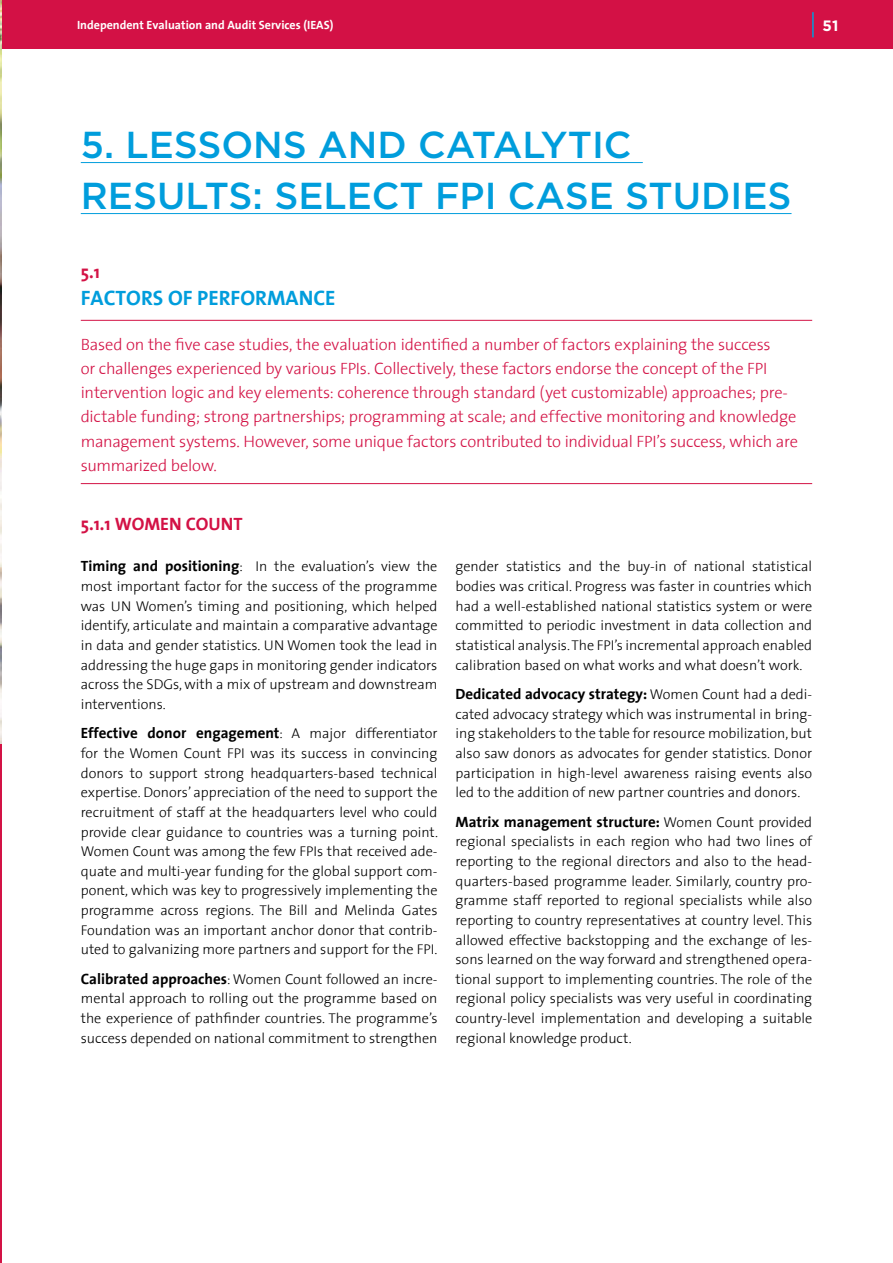
<style>
.page{position:relative;width:893px;height:1263px;background:#fff}
.page>*{position:absolute;margin:0;border:0;box-sizing:border-box;transform-origin:0 0}
.t1{font:500 37.5px/51px "Gotham";color:#009ddc}
.t2{font:700 21px "The Sans";color:#009ddc}
.t3{font:700 18px "The Sans";color:#d31145}
.t4{font:700 18px "The Sans";color:#d31245}
.t5{font:300 16.5px/24px "The Sans";letter-spacing:-.01em;color:#d31245}
.t6{font:700 15px "The Sans";color:#000}
.t7{font:700 15px "Gotham";color:#fff}
.t8{font:300 14.25px/19.6px "The Sans";color:#000;text-align:justify}
.t9{font:700 12px "The Sans";color:#fff}
.s1{font-weight:700;font-size:15px}
.s2{font-weight:300;font-size:14.25px}
</style>
<div class="page">
<div style="left:0;top:1px;width:893px;height:48px;background:#d31145"></div>
<hr style="left:812px;top:12px;width:2px;height:25px;background:#009ddc">
<hr style="left:81px;top:162px;width:562px;height:1px;background:#009ddc">
<hr style="left:81px;top:213px;width:710px;height:1px;background:#009ddc">
<hr style="left:81px;top:320px;width:731px;height:1px;background:#d31245">
<hr style="left:81px;top:483px;width:731px;height:1px;background:#d31245">
<img style="left:0;top:0;width:2px;height:744px">
<hr style="left:0;top:744px;width:2px;height:519px;background:#d31245">
<p class="t9" style="left:77px;top:15px;width:258px">Independent Evaluation and Audit Services (IEAS)</p>
<p class="t7" style="left:823px;top:16px;width:17px">51</p>
<h1 class="t1" style="left:81px;top:118px;width:712px">5. LESSONS AND CATALYTIC<br>RESULTS: SELECT FPI CASE STUDIES</h1>
<p class="t4" style="left:81px;top:257px;width:21px">5.1</p>
<h2 class="t2" style="left:81px;top:280px;width:256px">FACTORS OF PERFORMANCE</h2>
<p class="t5" style="left:81px;top:332px;width:719px">Based on the five case studies, the evaluation identified a number of factors explaining the success<br>or challenges experienced by various FPIs. Collectively, these factors endorse the concept of the FPI intervention logic and key elements: coherence through standard (yet customizable) approaches; pre&shy;dictable funding; strong partnerships; programming at scale; and effective monitoring and knowledge management systems. However, some unique factors contributed to individual FPI’s success, which are summarized below.</p>
<p class="t3" style="left:81px;top:509px;width:163px">5.1.1 WOMEN COUNT</p>
<p class="t8" style="left:81px;top:556px;width:358px"><span class="s1">Timing and positioning</span>: In the evaluation’s view the most important factor for the success of the programme was UN Women’s timing and positioning, which helped identify, articulate and maintain a comparative advantage in data and gender statistics. UN Women took the lead in addressing the huge gaps in monitoring gender indicators across the SDGs, with a mix of upstream and downstream interventions.</p>
<p class="t6" style="left:81px;top:721px;width:358px">Effective donor engagement<span class="s2">: A major differentiator</span></p>
<p class="t8" style="left:81px;top:743px;width:359px">for the Women Count FPI was its success in convincing donors to support strong headquarters-based technical expertise. Donors’ appreciation of the need to support the recruitment of staff at the headquarters level who could provide clear guidance to countries was a turning point.<br>Women Count was among the few FPIs that received ade&shy;quate and multi-year funding for the global support com&shy;ponent, which was key to progressively implementing the programme across regions. The Bill and Melinda Gates Foundation was an important anchor donor that contrib&shy;uted to galvanizing more partners and support for the FPI.</p>
<p class="t8" style="left:81px;top:969px;width:358px"><span class="s1">Calibrated approaches</span>: Women Count followed an incre&shy;mental approach to rolling out the programme based on the experience of pathfinder countries. The programme’s success depended on national commitment to strengthen</p>
<p class="t8" style="left:455px;top:556px;width:358px">gender statistics and the buy-in of national statistical bodies was critical. Progress was faster in countries which had a well-established national statistics system or were committed to periodic investment in data collection and statistical analysis. The FPI’s incremental approach enabled calibration based on what works and what doesn’t work.</p>
<p class="t6" style="left:455px;top:681px;width:358px">Dedicated advocacy strategy: <span class="s2">Women Count had a dedi-</span></p>
<p class="t8" style="left:455px;top:703px;width:358px">cated advocacy strategy which was instrumental in bring&shy;ing stakeholders to the table for resource mobilization, but also saw donors as advocates for gender statistics. Donor participation in high-level awareness raising events also led to the addition of new partner countries and donors.</p>
<p class="t6" style="left:455px;top:809px;width:358px">Matrix management structure: <span class="s2">Women Count provided</span></p>
<p class="t8" style="left:455px;top:831px;width:358px">regional specialists in each region who had two lines of reporting to the regional directors and also to the head&shy;quarters-based programme leader. Similarly, country pro&shy;gramme staff reported to regional specialists while also reporting to country representatives at country level. This allowed effective backstopping and the exchange of les&shy;sons learned on the way forward and strengthened opera&shy;tional support to implementing countries. The role of the regional policy specialists was very useful in coordinating country-level implementation and developing a suitable regional knowledge product.</p>
</div>
